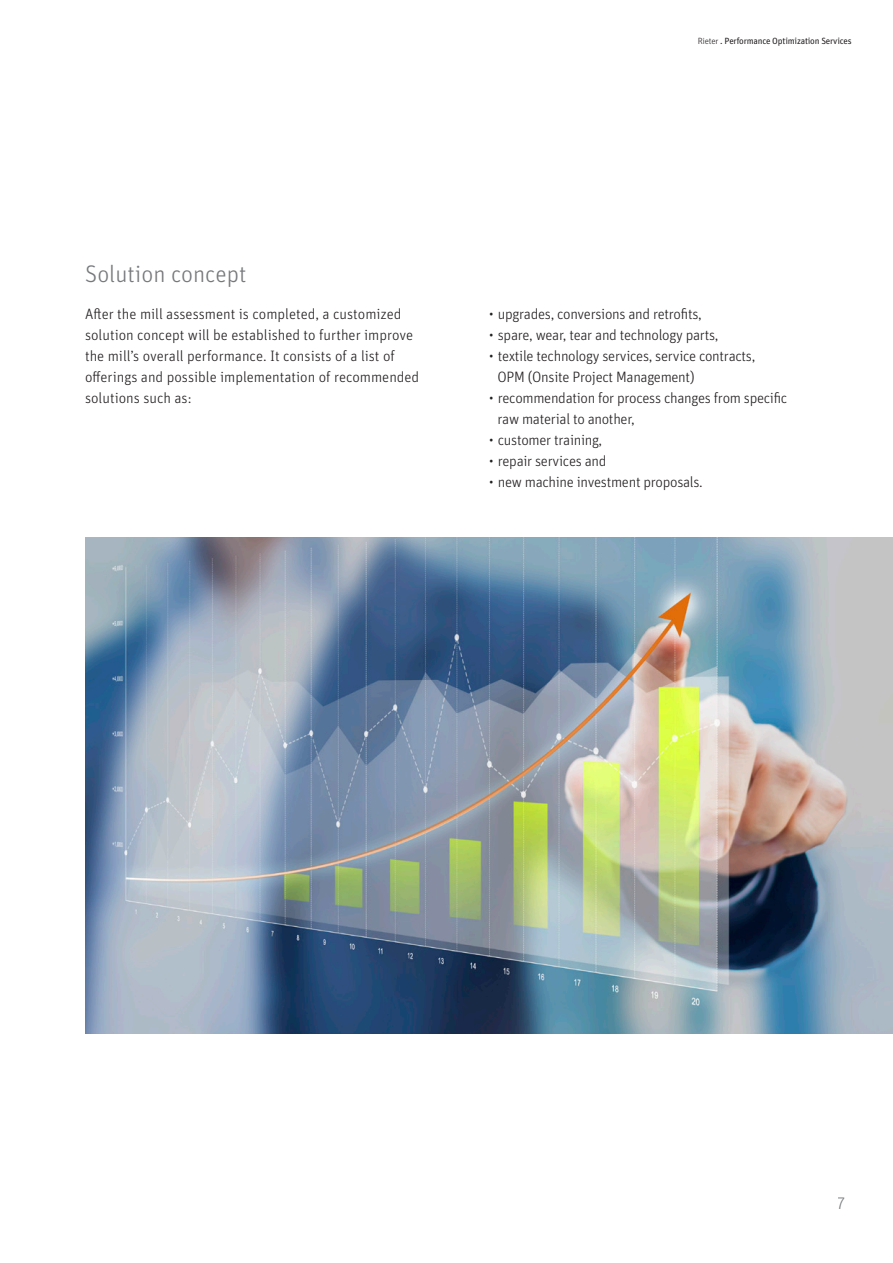
<style>
.page{position:relative;width:893px;height:1263px;background:#fff}
.page>*{position:absolute;margin:0;border:0;box-sizing:border-box;transform-origin:0 0}
.t1{font:300 24px "Unit Pro";color:#76787b}
.t2{font:300 16.5px "Unit Pro";color:#76787b}
.t3{font:300 15px/21px "Unit Pro";letter-spacing:-.02em;color:#231f20}
.t4{font:300 15px/21px "Unit Pro";color:#231f20}
.t5{font:9px "Unit Pro";letter-spacing:-.02em;color:#231f20}
.s1{font-weight:300}
</style>
<div class="page">
<img style="left:85px;top:538px;width:808px;height:495px">
<p class="t5" style="left:698px;top:34px;width:155px"><span class="s1">Rieter</span> . Performance Optimization Services</p>
<h1 class="t1" style="left:85px;top:257px;width:163px">Solution concept</h1>
<p class="t4" style="left:85px;top:303px;width:336px">After the mill assessment is completed, a customized solution concept will be established to further improve the mill’s overall performance. It consists of a list of offerings and possible implementation of recommended solutions such as:</p>
<p class="t3" style="left:489px;top:303px;width:214px">• upgrades, conversions and retrofits,</p>
<p class="t3" style="left:489px;top:324px;width:231px">• spare, wear, tear and technology parts,</p>
<p class="t3" style="left:497px;top:345px;width:259px;text-indent:-9px">• textile technology services, service contracts,<br>OPM (Onsite Project Management)</p>
<p class="t3" style="left:497px;top:387px;width:291px;text-indent:-9px">• recommendation for process changes from specific raw material to another,</p>
<p class="t3" style="left:489px;top:429px;width:115px">• customer training,</p>
<p class="t3" style="left:489px;top:450px;width:119px">• repair services and</p>
<p class="t3" style="left:489px;top:471px;width:215px">• new machine investment proposals.</p>
<p class="t2" style="left:838px;top:1191px;width:10px">7</p>
</div>
